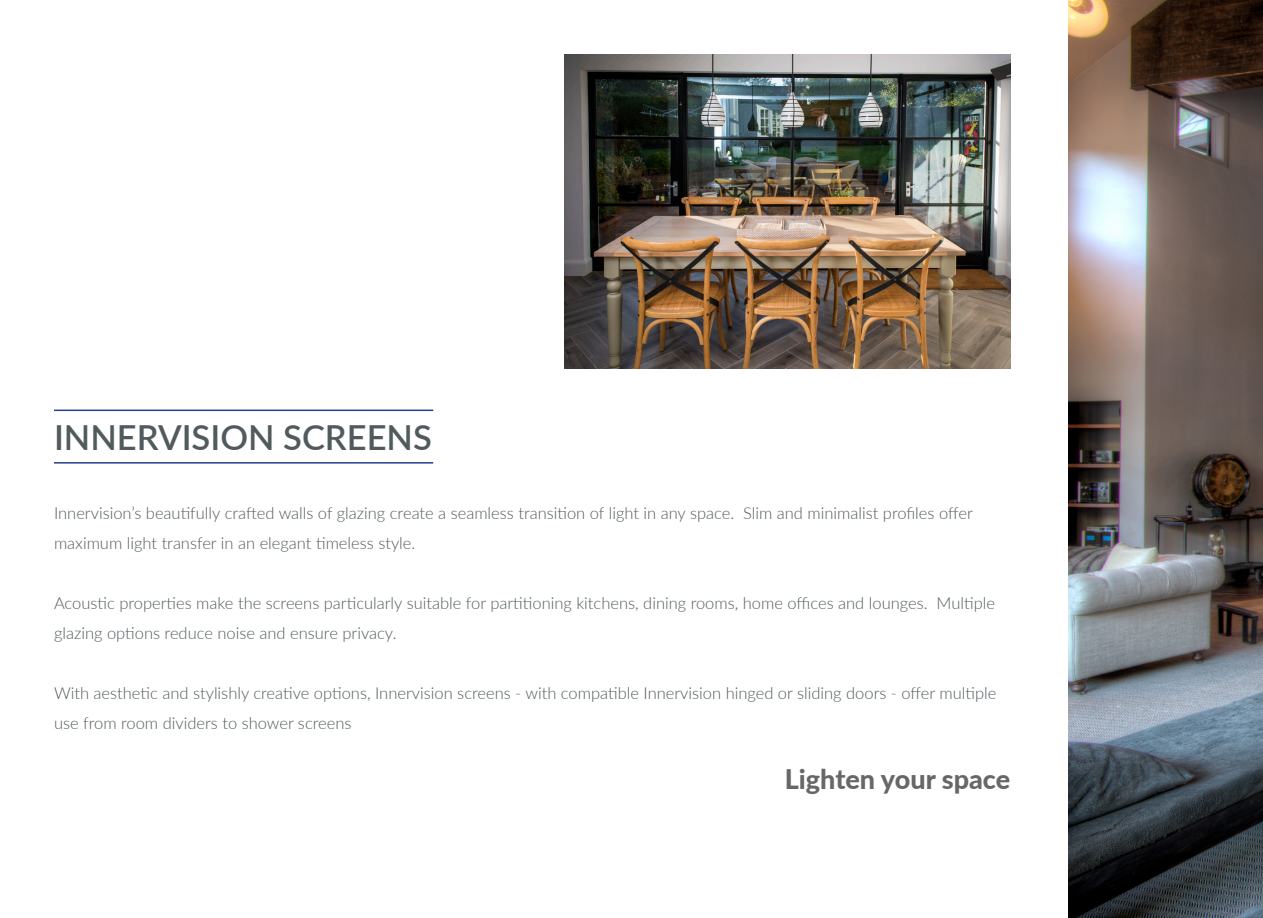
<style>
.page{position:relative;width:1263px;height:918px;background:#fff}
.page>*{position:absolute;margin:0;border:0;box-sizing:border-box;transform-origin:0 0}
.t1{font:600 34.5px "Lato";color:#515a5d}
.t2{font:800 27px "Lato";color:#67676a}
.t3{font:300 16.5px/30px "Lato";color:#515a5d}
</style>
<div class="page">
<hr style="left:54px;top:410px;width:379px;height:1px;background:#253f8e">
<hr style="left:54px;top:462px;width:379px;height:2px;background:#253f8e">
<img style="left:564px;top:54px;width:446px;height:315px">
<img style="left:1068px;top:0;width:195px;height:918px">
<p class="t1" style="left:54px;top:412px;width:379px">INNERVISION SCREENS</p>
<p class="t3" style="left:54px;top:497px;width:920px">Innervision’s beautifully crafted walls of glazing create a seamless transition of light in any space. Slim and minimalist profiles offer maximum light transfer in an elegant timeless style.</p>
<p class="t3" style="left:54px;top:587px;width:942px">Acoustic properties make the screens particularly suitable for partitioning kitchens, dining rooms, home offices and lounges. Multiple glazing options reduce noise and ensure privacy.</p>
<p class="t3" style="left:54px;top:677px;width:944px">With aesthetic and stylishly creative options, Innervision screens - with compatible Innervision hinged or sliding doors - offer multiple use from room dividers to shower screens</p>
<p class="t2" style="left:784px;top:759px;width:227px">Lighten your space</p>
</div>
